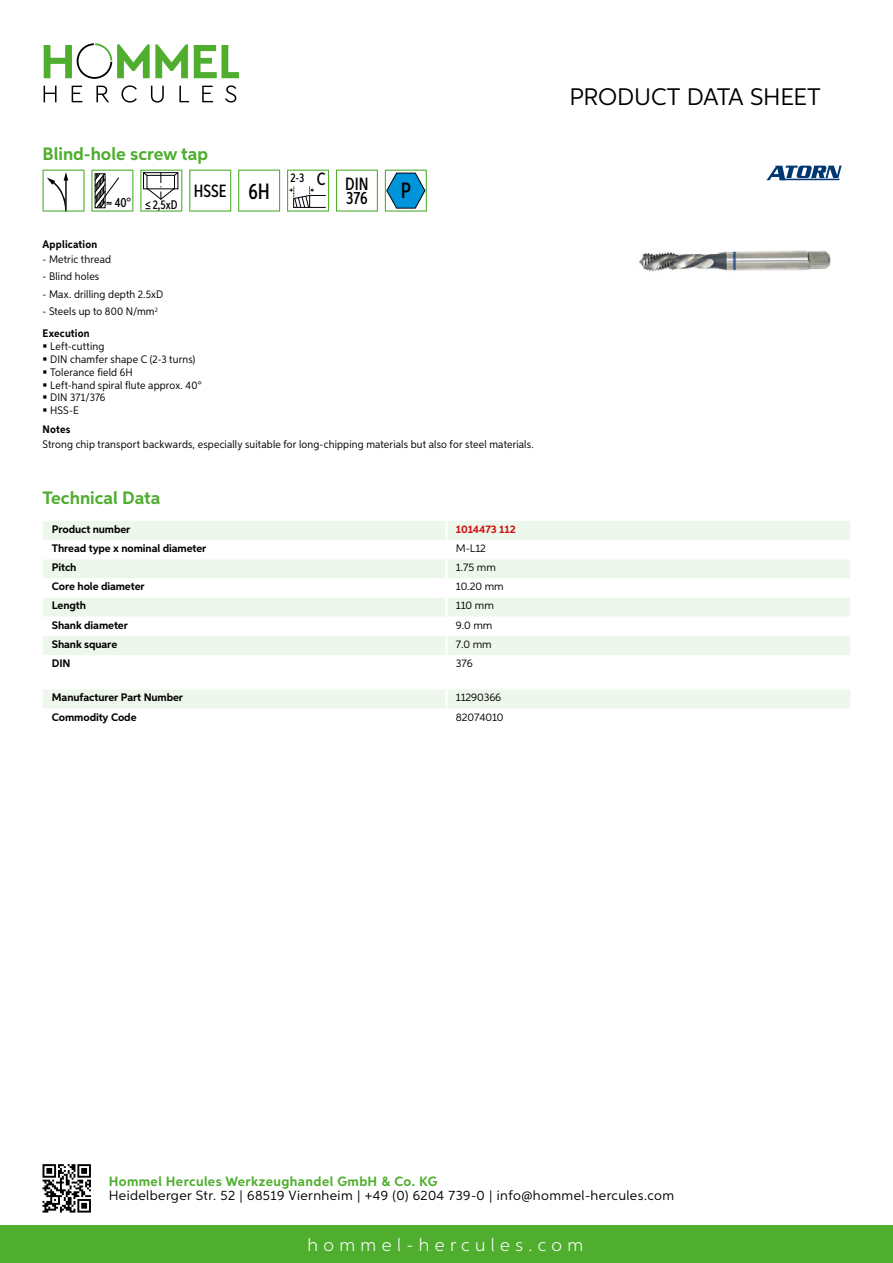
<style>
.page{position:relative;width:893px;height:1263px;background:#fff}
.page>*{position:absolute;margin:0;border:0;box-sizing:border-box;transform-origin:0 0}
.t1{font:24px "Aspira";letter-spacing:-.01em;color:#000}
.t2{font:500 22.2px "Aspira XX Nar";color:#000}
.t3{font:700 18px "Aspira";color:#50ae2f}
.t4{font:300 18px "Aspira";letter-spacing:.3em;color:#fff}
.t5{font:500 17.85px/14.9px "Aspira XX Nar";color:#000;text-align:right}
.t6{font:13.5px "Aspira";letter-spacing:.03em;color:#000}
.t7{font:700 13.5px "Aspira";letter-spacing:.03em;color:#50ae2f}
.t8{font:500 12.6px "Aspira XX Nar";color:#000}
.t9{font:10.95px/12.8px "Aspira Nar";letter-spacing:.015em;color:#000}
.t10{font:700 10.95px "Aspira";letter-spacing:-.01em;color:#000}
.t11{font:10.95px "Aspira";letter-spacing:-.01em;color:#000}
.t12{font:700 10.95px "Aspira Nar";letter-spacing:.015em;color:#000}
.t13{font:700 10.95px "Aspira";letter-spacing:-.01em;color:#cd1013}
.s1{font-size:22.2px}
.s2{font-weight:700}
</style>
<div class="page">
<div style="left:0;top:1226px;width:893px;height:37px;background:#50ae2f"></div>
<svg style="left:43px;top:1164px;width:48px;height:48px"></svg>
<svg style="left:194px;top:45px;width:45px;height:33px"></svg>
<svg style="left:44px;top:43px;width:144px;height:36px"></svg>
<svg style="left:44px;top:86px;width:13px;height:16px"></svg>
<svg style="left:72px;top:86px;width:10px;height:16px"></svg>
<svg style="left:96px;top:86px;width:13px;height:16px"></svg>
<svg style="left:121px;top:85px;width:16px;height:18px"></svg>
<svg style="left:151px;top:86px;width:13px;height:17px"></svg>
<svg style="left:179px;top:86px;width:10px;height:16px"></svg>
<svg style="left:202px;top:86px;width:11px;height:16px"></svg>
<svg style="left:225px;top:85px;width:11px;height:18px"></svg>
<div style="left:43px;top:521px;width:807px;height:19px;background:#eef7eb"></div>
<svg style="left:43px;top:560px;width:807px;height:95px;fill:#eef7eb"></svg>
<hr style="left:445px;top:521px;width:3px;height:19px;background:#fff">
<hr style="left:445px;top:559px;width:3px;height:19px;background:#fff">
<hr style="left:445px;top:578px;width:3px;height:20px;background:#fff">
<hr style="left:445px;top:598px;width:3px;height:19px;background:#fff">
<hr style="left:445px;top:617px;width:3px;height:19px;background:#fff">
<hr style="left:445px;top:636px;width:3px;height:19px;background:#fff">
<div style="left:43px;top:690px;width:807px;height:18px;background:#eef7eb"></div>
<svg style="left:43px;top:170px;width:42px;height:42px"></svg>
<svg style="left:91px;top:170px;width:42px;height:42px"></svg>
<svg style="left:140px;top:170px;width:42px;height:42px"></svg>
<svg style="left:189px;top:170px;width:42px;height:42px"></svg>
<svg style="left:238px;top:170px;width:42px;height:42px"></svg>
<svg style="left:287px;top:170px;width:42px;height:42px"></svg>
<svg style="left:336px;top:170px;width:42px;height:42px"></svg>
<svg style="left:385px;top:170px;width:42px;height:42px"></svg>
<img style="left:639px;top:250px;width:192px;height:22px">
<svg style="left:766px;top:166px;width:76px;height:14px"></svg>
<h3 class="t3" style="left:43px;top:142px;width:167px">Blind-hole screw tap</h3>
<p class="t8" style="left:115px;top:197px;width:64px"><sup>40°</sup> ≤2,5xD</p>
<h3 class="t5" style="left:194px;top:183px;width:78px">HSSE <span class="s1">6H</span></h3>
<h3 class="t5" style="left:290px;top:176px;width:80px"><sup>2-3</sup> C DIN<br>376</h3>
<h2 class="t2" style="left:401px;top:177px;width:12px">P</h2>
<p class="t12" style="left:43px;top:237px;width:56px">Application</p>
<p class="t9" style="left:43px;top:252px;width:70px">- Metric thread</p>
<p class="t9" style="left:43px;top:270px;width:58px">- Blind holes</p>
<p class="t9" style="left:43px;top:287px;width:122px">- Max. drilling depth 2.5xD</p>
<p class="t9" style="left:43px;top:300px;width:117px;line-height:22.2px">- Steels up to 800 N/mm<sup>2<br></sup><span class="s2">Execution</span></p>
<p class="t9" style="left:50px;top:340px;width:153px">Left-cutting<br>DIN chamfer shape C (2-3 turns)<br>Tolerance field 6H<br>Left-hand spiral flute approx. 40°<br>DIN 371/376<br>HSS-E</p>
<p class="t12" style="left:43px;top:423px;width:29px">Notes</p>
<p class="t9" style="left:43px;top:438px;width:493px">Strong chip transport backwards, especially suitable for long-chipping materials but also for steel materials.</p>
<h3 class="t3" style="left:43px;top:487px;width:120px">Technical Data</h3>
<p class="t10" style="left:52px;top:522px;width:80px">Product number</p>
<p class="t13" style="left:456px;top:522px;width:61px">1014473 112</p>
<p class="t10" style="left:52px;top:542px;width:156px">Thread type x nominal diameter</p>
<p class="t11" style="left:456px;top:542px;width:32px">M-L12</p>
<p class="t10" style="left:52px;top:561px;width:26px">Pitch</p>
<p class="t11" style="left:456px;top:561px;width:42px">1.75 mm</p>
<p class="t10" style="left:52px;top:580px;width:94px">Core hole diameter</p>
<p class="t11" style="left:456px;top:580px;width:49px">10.20 mm</p>
<p class="t10" style="left:52px;top:599px;width:36px">Length</p>
<p class="t11" style="left:456px;top:599px;width:40px">110 mm</p>
<p class="t10" style="left:52px;top:618px;width:78px">Shank diameter</p>
<p class="t11" style="left:456px;top:618px;width:38px">9.0 mm</p>
<p class="t10" style="left:52px;top:637px;width:67px">Shank square</p>
<p class="t11" style="left:456px;top:637px;width:37px">7.0 mm</p>
<p class="t10" style="left:52px;top:656px;width:20px">DIN</p>
<p class="t11" style="left:456px;top:656px;width:18px">376</p>
<p class="t10" style="left:52px;top:691px;width:133px">Manufacturer Part Number</p>
<p class="t11" style="left:456px;top:691px;width:47px">11290366</p>
<p class="t10" style="left:52px;top:710px;width:86px">Commodity Code</p>
<p class="t11" style="left:456px;top:710px;width:49px">82074010</p>
<h1 class="t1" style="left:569px;top:82px;width:253px">Product data sh eet</h1>
<p class="t7" style="left:109px;top:1172px;width:330px">Hommel Hercules Werkzeughandel GmbH &amp; Co. KG</p>
<p class="t6" style="left:109px;top:1187px;width:567px">Heidelberger Str. 52 | 68519 Viernheim | +49 (0) 6204 739-0 | info@hommel-hercules.com</p>
<h3 class="t4" style="left:307px;top:1234px;width:277px">hommel-hercules.com</h3>
</div>
